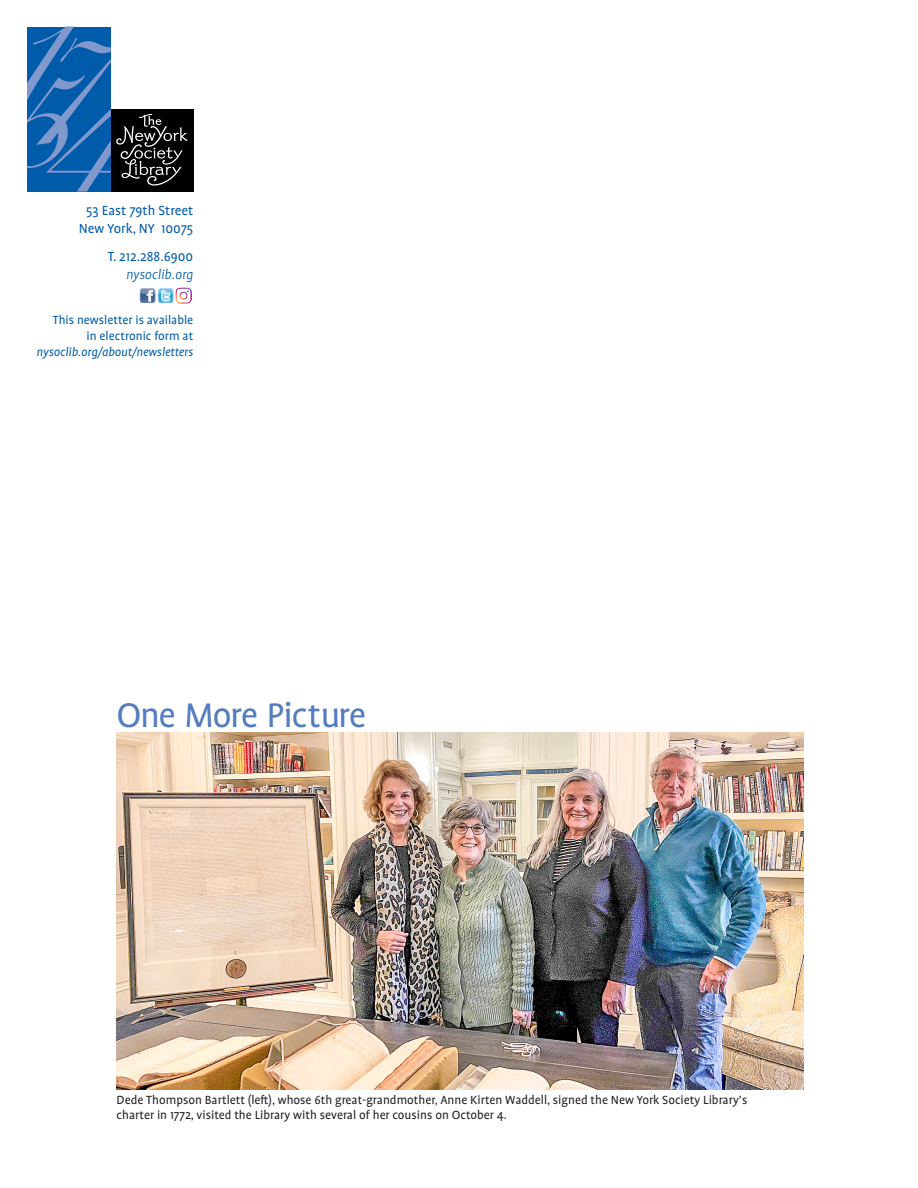
<style>
.page{position:relative;width:918px;height:1188px;background:#fff}
.page>*{position:absolute;margin:0;border:0;box-sizing:border-box;transform-origin:0 0}
.t1{font:39px "Profile OT";letter-spacing:-.04em;color:#547cbe}
.t2{font:15px "Profile OT";color:#015bab}
.t3{font:italic 300 15px "Profile OT";color:#015bab}
.CAPTIONS_for_photos{font:13.5px/15px "Profile OT";color:#231f20}
.t4{font:13.5px/16.2px "Profile OT";color:#015bab;text-align:right}
.t5{font:italic 13.5px "Profile OT";letter-spacing:-.005em;color:#015bab}
</style>
<div class="page">
<img style="left:158px;top:288px;width:16px;height:16px">
<img style="left:176px;top:288px;width:15px;height:15px">
<img style="left:139px;top:288px;width:16px;height:16px">
<img style="left:117px;top:732px;width:687px;height:358px">
<div style="left:111px;top:109px;width:82px;height:83px;background:#000"></div>
<svg style="left:27px;top:27px;width:161px;height:165px"></svg>
<p class="t2" style="left:86px;top:202px;width:109px">53 East 79th Street</p>
<p class="t2" style="left:79px;top:220px;width:116px">New York, NY 10075</p>
<p class="t2" style="left:108px;top:249px;width:87px">T. 212.288.6900</p>
<p class="t3" style="left:126px;top:267px;width:69px">nysoclib.org</p>
<p class="t4" style="left:53px;top:312px;width:142px">This newsletter is available in electronic form at</p>
<p class="t5" style="left:37px;top:345px;width:158px">nysoclib.org/about/newsletters</p>
<p class="t1" style="left:117px;top:694px;width:251px">One More Picture</p>
<p class="CAPTIONS_for_photos" style="left:117px;top:1093px;width:632px">Dede Thompson Bartlett (left), whose 6th great-grandmother, Anne Kirten Waddell, signed the New York Society Library’s charter in 1772, visited the Library with several of her cousins on October 4.</p>
</div>
